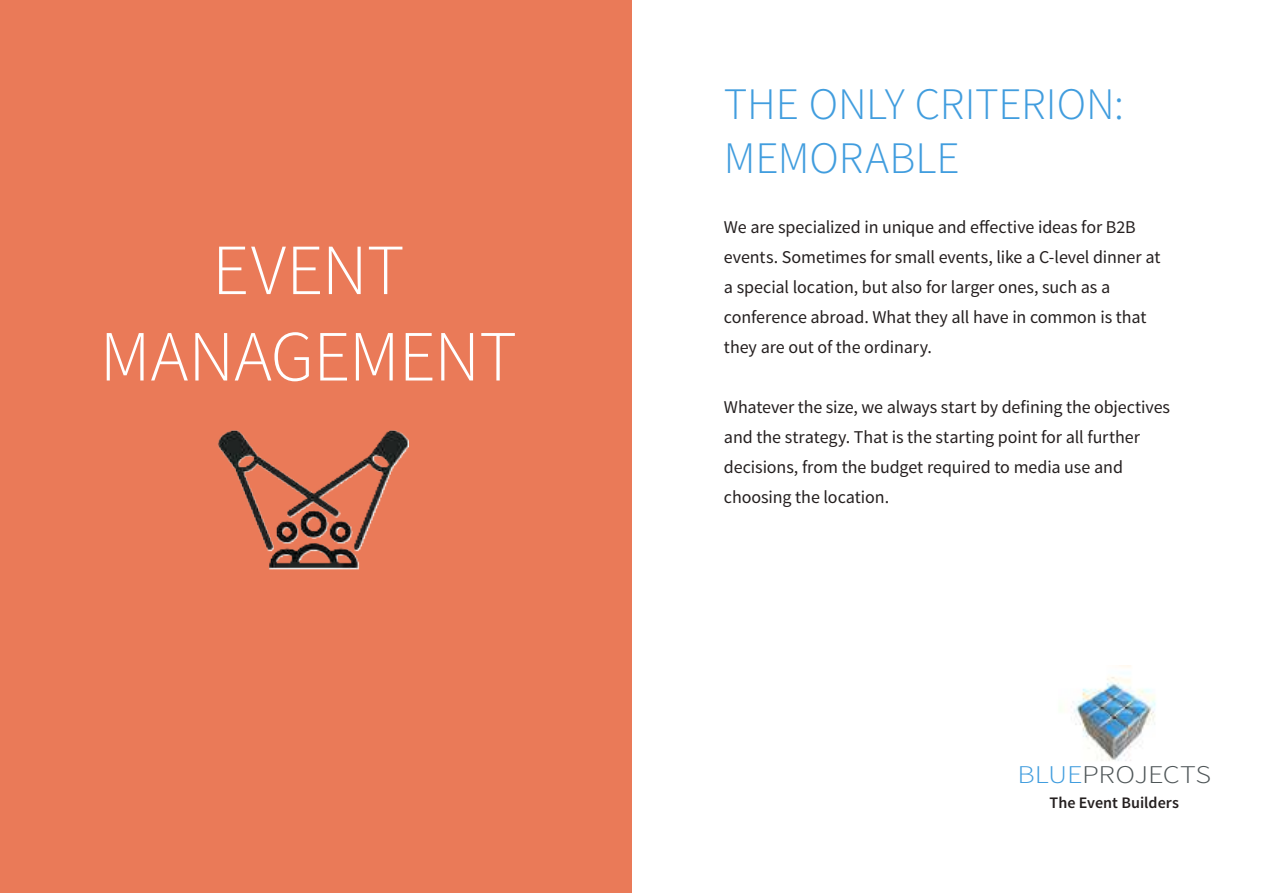
<style>
.page{position:relative;width:1263px;height:893px;background:#fff}
.page>*{position:absolute;margin:0;border:0;box-sizing:border-box;transform-origin:0 0}
.t1{font:300 72px/86.4px "Source Sans Pro";letter-spacing:-.01em;color:#fff;text-align:center}
.t2{font:300 45px/54px "Source Sans Pro";letter-spacing:-.005em;color:#419dde}
.t3{font:300 25.5px "Source Sans Pro";letter-spacing:-.015em;color:#4f5658;scale:1.18 1}
.t4{font:18px/30px "Source Sans Pro";letter-spacing:-.005em;color:#241f1f}
.t5{font:600 16.05px "Source Sans Pro";color:#241f1f}
.s1{color:#419dde}
</style>
<div class="page">
<div style="left:0;top:0;width:631px;height:893px;background:#ea7a58"></div>
<img style="left:217px;top:430px;width:192px;height:140px">
<img style="left:1060px;top:665px;width:96px;height:96px">
<h1 class="t1" style="left:100px;top:230px;width:419px">EVENT<br>MANAGEMENT</h1>
<h2 class="t2" style="left:724px;top:79px;width:401px">THE ONLY CRITERION:<br>MEMORABLE</h2>
<p class="t4" style="left:724px;top:212px;width:438px">We are specialized in unique and efective ideas for B2B events. Sometimes for small events, like a C-level dinner at a special location, but also for larger ones, such as a conference abroad. What they all have in common is that they are out of the ordinary.</p>
<p class="t4" style="left:724px;top:392px;width:448px">Whatever the size, we always start by defining the objectives and the strategy. That is the starting point for all further decisions, from the budget required to media use and choosing the location.</p>
<h3 class="t3" style="left:1017px;top:766px;width:166px"><span class="s1">BLUE</span>PROJECTS</h3>
<p class="t5" style="left:1050px;top:793px;width:131px">The Event Builders</p>
</div>
